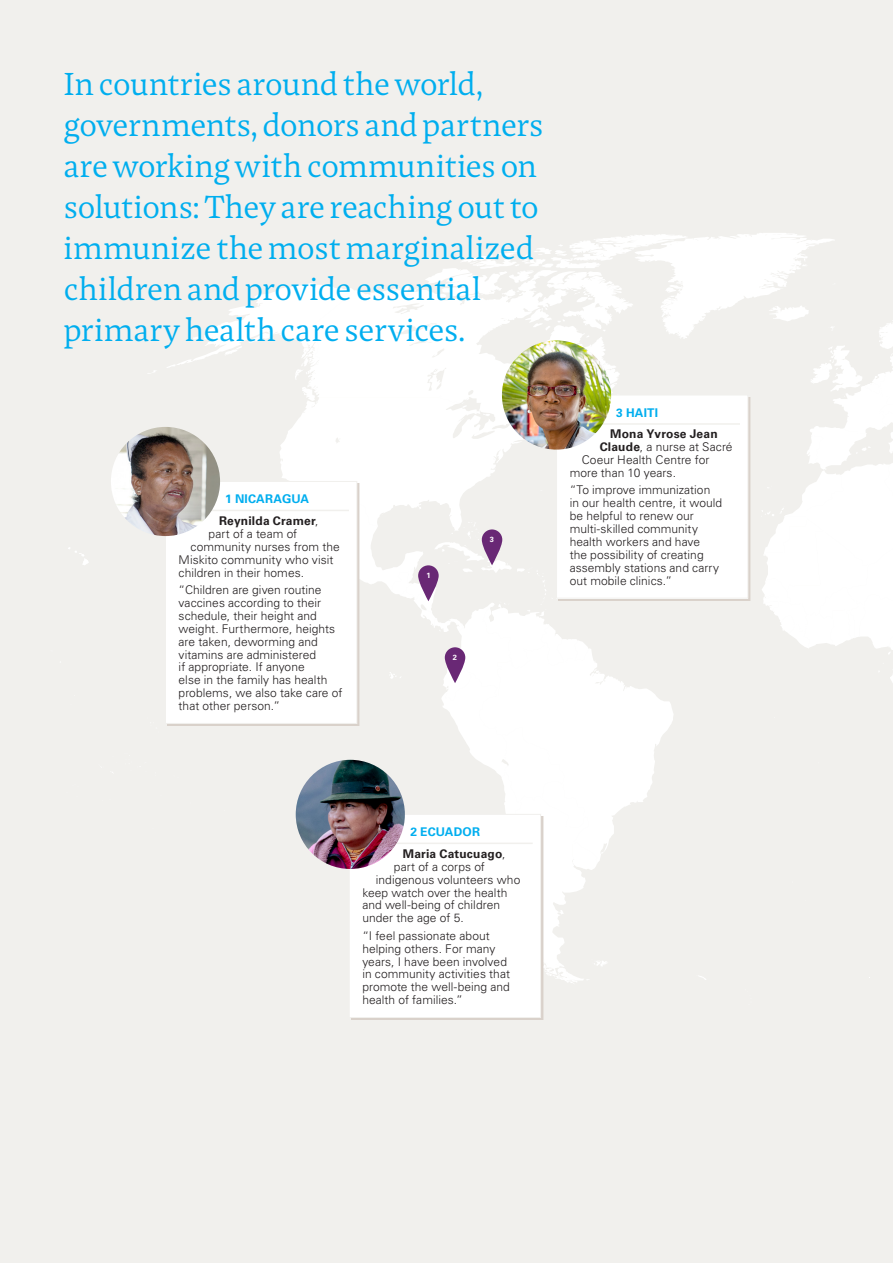
<style>
.page{position:relative;width:893px;height:1263px;background:#f1f0ed}
.page>*{position:absolute;margin:0;border:0;box-sizing:border-box;transform-origin:0 0}
.ChapterBlurb{font:31.5px/41px "Rowan";letter-spacing:-.005em;color:#00aeef}
.Map_Box_Quote{font:300 12px/12.9px "Univers LT Pro 45";color:#231f20}
.Map_Box_Text{font:300 12px "Univers LT Pro 45";letter-spacing:.005em;color:#231f20}
.Map_Box_Text-2{font:700 12px "Univers LT Pro 65";letter-spacing:.015em;color:#231f20}
.Map_Box_Title{font:700 12px "Univers LT Pro 65";letter-spacing:.015em;color:#00aeef}
.t1{font:700 7.5px "Univers LT Pro 65";color:#fff}
.s1{font-family:"Univers LT Pro 45";font-weight:300}
.s2{font-family:"Univers LT Pro 65";font-weight:700}
</style>
<div class="page">
<svg style="left:68px;top:287px;width:225px;height:278px"></svg>
<svg style="left:293px;top:233px;width:600px;height:771px"></svg>
<div style="left:558px;top:397px;width:192px;height:204px;background:linear-gradient(to right,#d9d1ca,#d9d1cb)"></div>
<div style="left:556px;top:395px;width:192px;height:203px;background:#fff"></div>
<hr style="left:602px;top:423px;width:138px;height:2px;background:#f1f0ed">
<div style="left:556px;top:395px;width:192px;height:203px;border:1px solid #f1f0ed"></div>
<img style="left:502px;top:340px;width:109px;height:110px;border-radius:55px">
<div style="left:165px;top:481px;width:192px;height:242px;background:#fff"></div>
<hr style="left:211px;top:510px;width:138px;height:1px;background:#f1f0ed">
<div style="left:165px;top:481px;width:192px;height:243px;border:1px solid #f1f0ed"></div>
<img style="left:111px;top:427px;width:109px;height:109px;border-radius:55px">
<div style="left:351px;top:816px;width:192px;height:204px;background:#d9d1ca"></div>
<div style="left:349px;top:814px;width:192px;height:203px;background:#fff"></div>
<hr style="left:396px;top:842px;width:137px;height:2px;background:#f1f0ed">
<div style="left:349px;top:814px;width:192px;height:204px;border:1px solid #f1f0ed"></div>
<img style="left:296px;top:760px;width:109px;height:109px;border-radius:55px">
<svg style="left:482px;top:529px;width:20px;height:36px"></svg>
<svg style="left:418px;top:565px;width:21px;height:36px"></svg>
<svg style="left:445px;top:647px;width:20px;height:36px"></svg>
<p class="ChapterBlurb" style="left:64px;top:64px;width:481px">In countries around the world, governments, donors and partners are working with communities on solutions: They are reaching out to immunize the most marginalized children and provide essential primary health care services.</p>
<p class="Map_Box_Title" style="left:225px;top:492px;width:86px">1 NICARAGUA</p>
<p class="Map_Box_Text-2" style="left:219px;top:513px;width:101px">Reynilda Cramer<span class="s1">,</span></p>
<p class="Map_Box_Text" style="left:209px;top:526px;width:90px">part of a team of</p>
<p class="Map_Box_Text" style="left:191px;top:539px;width:151px">community nurses from the</p>
<p class="Map_Box_Text" style="left:179px;top:552px;width:156px">Miskito community who visit</p>
<p class="Map_Box_Text" style="left:179px;top:565px;width:127px">children in their homes.</p>
<p class="Map_Box_Quote" style="left:179px;top:583px;width:165px">“Children are given routine vaccines according to their schedule, their height and weight. Furthermore, heights are taken, deworming and vitamins are administered<br>if appropriate. If anyone<br>else in the family has health problems, we also take care of that other person.”</p>
<p class="t1" style="left:426px;top:571px;width:6px">1</p>
<p class="t1" style="left:453px;top:653px;width:6px">2</p>
<p class="t1" style="left:490px;top:535px;width:6px">3</p>
<p class="Map_Box_Title" style="left:616px;top:405px;width:43px">3 HAITI</p>
<p class="Map_Box_Text-2" style="left:610px;top:427px;width:109px">Mona Yvrose Jean</p>
<p class="Map_Box_Text" style="left:600px;top:440px;width:134px"><span class="s2">Claude</span>, a nurse at Sacré</p>
<p class="Map_Box_Text" style="left:582px;top:453px;width:129px">Coeur Health Centre for</p>
<p class="Map_Box_Text" style="left:570px;top:466px;width:108px">more than 10 years.</p>
<p class="Map_Box_Quote" style="left:570px;top:484px;width:154px">“To improve immunization in our health centre, it would be helpful to renew our multi-skilled community health workers and have<br>the possibility of creating assembly stations and carry out mobile clinics.”</p>
<p class="Map_Box_Title" style="left:410px;top:825px;width:71px">2 ECUADOR</p>
<p class="Map_Box_Text-2" style="left:403px;top:846px;width:104px">Maria Catucuago<span class="s1">,</span></p>
<p class="Map_Box_Text" style="left:394px;top:859px;width:93px">part of a corps of</p>
<p class="Map_Box_Text" style="left:376px;top:872px;width:146px">indigenous volunteers who</p>
<p class="Map_Box_Text" style="left:362px;top:885px;width:146px">keep watch over the health</p>
<p class="Map_Box_Text" style="left:362px;top:898px;width:139px">and well-being of children</p>
<p class="Map_Box_Text" style="left:362px;top:911px;width:103px">under the age of 5.</p>
<p class="Map_Box_Quote" style="left:362px;top:929px;width:149px">“I feel passionate about helping others. For many years, I have been involved in community activities that promote the well-being and health of families.”</p>
</div>
